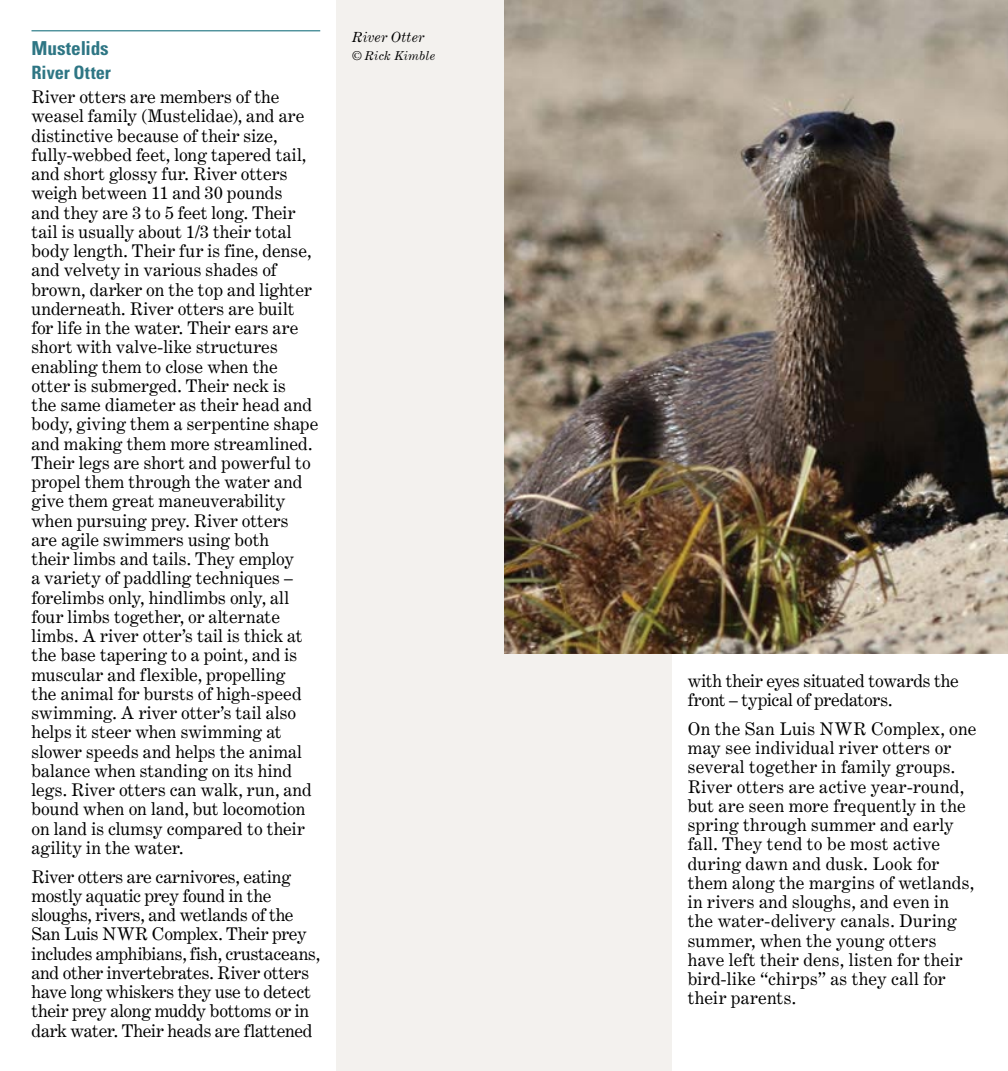
<style>
.page{position:relative;width:1008px;height:1071px;background:#fff}
.page>*{position:absolute;margin:0;border:0;box-sizing:border-box;transform-origin:0 0}
.H1_main_section_with{font:700 condensed 19.25px "Univers LT Std";color:#2e7684}
.t1{font:700 condensed 18.38px "Univers LT Std";color:#2e7684}
.Text{font:17.5px/19.2px "Century Expanded";color:#000}
.t2{font:italic 14px "Century Expanded";letter-spacing:.03em;color:#000}
.t3{font:italic 12.25px "Century Expanded";letter-spacing:.015em;color:#000}
</style>
<div class="page">
<div style="left:336px;top:0;width:336px;height:1071px;background:#f3f1ee"></div>
<hr style="left:32px;top:30px;width:288px;height:1px;background:#006271">
<img style="left:504px;top:0;width:504px;height:654px">
<p class="H1_main_section_with" style="left:32px;top:36px;width:79px">Mustelids</p>
<h1 class="t1" style="left:32px;top:61px;width:81px">River Otter</h1>
<p class="Text" style="left:32px;top:87px;width:289px">River otters are members of the weasel family (Mustelidae), and are distinctive because of their size, fully-webbed feet, long tapered tail, and short glossy fur. River otters weigh between 11 and 30 pounds<br>and they are 3 to 5 feet long. Their tail is usually about 1/3 their total body length. Their fur is fine, dense, and velvety in various shades of brown, darker on the top and lighter underneath. River otters are built for life in the water. Their ears are short with valve-like structures enabling them to close when the otter is submerged. Their neck is<br>the same diameter as their head and body, giving them a serpentine shape and making them more streamlined.<br>Their legs are short and powerful to propel them through the water and give them great maneuverability when pursuing prey. River otters are agile swimmers using both<br>their limbs and tails. They employ<br>a variety of paddling techniques – forelimbs only, hindlimbs only, all four limbs together, or alternate limbs. A river otter’s tail is thick at the base tapering to a point, and is muscular and flexible, propelling<br>the animal for bursts of high-speed swimming. A river otter’s tail also helps it steer when swimming at slower speeds and helps the animal balance when standing on its hind legs. River otters can walk, run, and bound when on land, but locomotion on land is clumsy compared to their agility in the water.</p>
<p class="Text" style="left:32px;top:867px;width:290px">River otters are carnivores, eating mostly aquatic prey found in the sloughs, rivers, and wetlands of the San Luis NWR Complex. Their prey includes amphibians, fish, crustaceans, and other invertebrates. River otters have long whiskers they use to detect their prey along muddy bottoms or in dark water. Their heads are flattened</p>
<p class="t2" style="left:352px;top:29px;width:74px">River Otter</p>
<p class="t3" style="left:352px;top:48px;width:85px">© Rick Kimble</p>
<p class="Text" style="left:688px;top:671px;width:273px">with their eyes situated towards the front – typical of predators.</p>
<p class="Text" style="left:688px;top:719px;width:290px">On the San Luis NWR Complex, one may see individual river otters or several together in family groups.<br>River otters are active year-round, but are seen more frequently in the spring through summer and early fall. They tend to be most active during dawn and dusk. Look for them along the margins of wetlands, in rivers and sloughs, and even in the water-delivery canals. During summer, when the young otters have left their dens, listen for their bird-like “chirps” as they call for their parents.</p>
</div>
